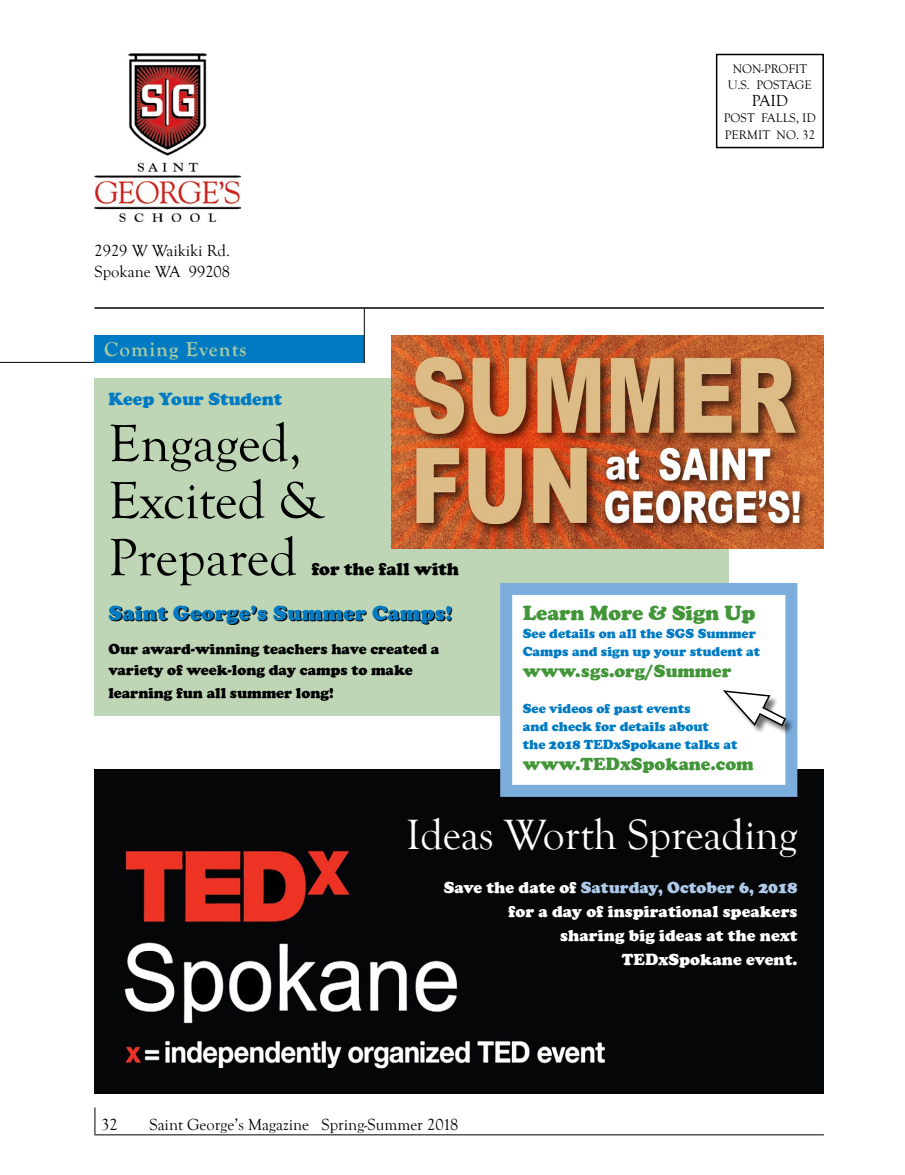
<style>
.page{position:relative;width:905px;height:1175px;background:#fff}
.page>*{position:absolute;margin:0;border:0;box-sizing:border-box;transform-origin:0 0}
.t1{font:54px/57px "Goudy Old Style T";color:#000}
.t2{font:43.5px "Goudy Old Style T";letter-spacing:-.005em;color:#fff}
.t3{font:900 21px "Cooper";letter-spacing:.02em;color:#000}
.t4{font:900 21px "Cooper";color:#439539}
.t5{font:700 21px "Goudy Old Style T";letter-spacing:.05em;color:#accba0}
.t6{font:900 18px "Cooper";color:#439539}
.t7{font:900 18px "Cooper";color:#007bc3}
.t8{font:900 18px "Cooper";color:#000}
.t9{font:900 16.5px/24px "Cooper";letter-spacing:.005em;color:#fff;text-align:right}
.t10{font:16.5px/21px "Goudy Old Style T";color:#000}
.t11{font:900 15px/21px "Cooper";color:#000}
.t12{font:900 13.5px/18px "Cooper";color:#007bc3}
.t13{font:12.75px/16.5px "Goudy Old Style T";color:#000;text-align:center}
.s1{color:#adc9e9}
</style>
<div class="page">
<svg style="left:94px;top:1107px;width:1px;height:27px"></svg>
<hr style="left:94px;top:1134px;width:730px;height:1px;background:#000">
<div style="left:94px;top:378px;width:635px;height:338px;background:#bed6b5"></div>
<hr style="left:94px;top:307px;width:730px;height:2px;background:#000">
<hr style="left:0;top:362px;width:364px;height:1px;background:#000">
<div style="left:95px;top:336px;width:269px;height:27px;background:#007bc3"></div>
<hr style="left:364px;top:309px;width:1px;height:54px;background:#000">
<div style="left:716px;top:54px;width:108px;height:94px;border:2px solid #000"></div>
<img style="left:94px;top:54px;width:146px;height:167px">
<img style="left:94px;top:770px;width:730px;height:323px">
<div style="left:500px;top:583px;width:297px;height:214px;background:#fff;border:12px solid #7baddd"></div>
<div style="left:724px;top:691px;width:71px;height:44px;background:#000;opacity:.55"></div>
<img style="left:392px;top:336px;width:432px;height:212px">
<svg style="left:723px;top:678px;width:65px;height:50px"></svg>
<p class="t10" style="left:94px;top:240px;width:137px">2929 W Waikiki Rd.<br>Spokane WA 99208</p>
<h3 class="t5" style="left:104px;top:338px;width:144px">Coming Events</h3>
<h3 class="t7" style="left:109px;top:389px;width:175px">Keep Your Student</h3>
<h1 class="t1" style="left:109px;top:416px;width:218px">Engaged,<br>Excited &amp;<br>Prepared</h1>
<h3 class="t8" style="left:312px;top:558px;width:149px">for the fall with</h3>
<h3 class="t3" style="left:110px;top:602px;width:345px">Saint George’s Summer Camps!</h3>
<p class="t11" style="left:108px;top:639px;width:332px">Our award-winning teachers have created a variety of week-long day camps to make</p>
<p class="t11" style="left:108px;top:682px;width:227px">learning fun all summer long!</p>
<p class="t13" style="left:728px;top:60px;width:85px">NON-PROFIT<br>U.S. POSTAGE</p>
<p class="t10" style="left:751px;top:90px;width:38px">PAID</p>
<p class="t13" style="left:723px;top:110px;width:94px;text-align:left">POST FALLS, ID<br>PERMIT NO. 32</p>
<h3 class="t4" style="left:523px;top:600px;width:234px">Learn More &amp; Sign Up</h3>
<p class="t12" style="left:523px;top:624px;width:239px">See details on all the SGS Summer<br>Camps and sign up your student at</p>
<h3 class="t6" style="left:523px;top:660px;width:210px">www.sgs.org/Summer</h3>
<p class="t12" style="left:523px;top:699px;width:216px">See videos of past events<br>and check for details about<br>the 2018 TEDxSpokane talks at</p>
<h3 class="t6" style="left:523px;top:753px;width:232px">www.TEDxSpokane.com</h3>
<h2 class="t2" style="left:406px;top:811px;width:392px">Ideas Worth Spreading</h2>
<p class="t9" style="left:444px;top:875px;width:355px">Save the date of <span class="s1">Saturday, October 6, 2018 </span>for a day of inspirational speakers sharing big ideas at the next<br>TEDxSpokane event.</p>
<p class="t10" style="left:101px;top:1114px;width:18px">32</p>
<p class="t10" style="left:149px;top:1114px;width:310px">Saint George’s Magazine Spring-Summer 2018</p>
</div>
